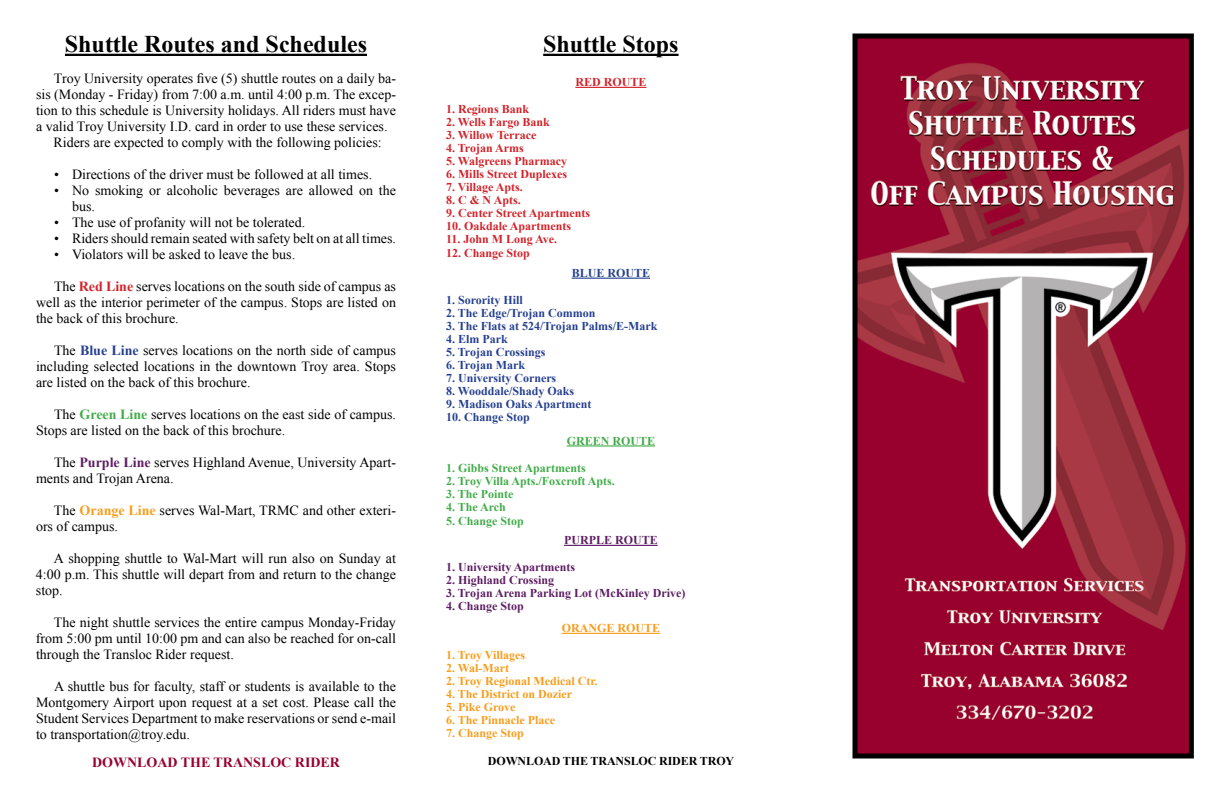
<style>
.page{position:relative;width:1224px;height:792px;background:#fff}
.page>*{position:absolute;margin:0;border:0;box-sizing:border-box;transform-origin:0 0}
.t1{font:700 24px "Times New Roman";color:#000}
.t2{font:14px/16px "Times New Roman";color:#000;text-align:justify}
.t3{font:700 14px "Times New Roman";color:#98002e}
.t4{font:700 12px "Times New Roman";color:#d2232a}
.t5{font:700 12px "Times New Roman";color:#25408f}
.t6{font:700 12px "Times New Roman";color:#f99d1c}
.t7{font:700 12px "Times New Roman";color:#5d1e63}
.t8{font:700 12px "Times New Roman";color:#41ad49}
.t9{font:700 12px "Times New Roman";letter-spacing:-.01em;color:#000}
.s1{font-weight:700;color:#d2232a}
.s2{font-weight:700;color:#25408f}
.s3{font-weight:700;color:#41ad49}
.s4{font-weight:700;color:#5d1e63}
.s5{font-weight:700;color:#f99d1c}
</style>
<div class="page">
<hr style="left:65px;top:54px;width:302px;height:2px;background:#000">
<hr style="left:543px;top:54px;width:136px;height:2px;background:#000">
<hr style="left:575px;top:87px;width:71px;height:1px;background:#d2232a">
<hr style="left:572px;top:278px;width:78px;height:1px;background:#25408f">
<hr style="left:567px;top:445px;width:88px;height:2px;background:#41ad49">
<hr style="left:564px;top:545px;width:94px;height:1px;background:#5d1e63">
<hr style="left:562px;top:633px;width:98px;height:1px;background:#f99d1c">
<img style="left:858px;top:40px;width:330px;height:712px">
<div style="left:852px;top:34px;width:342px;height:724px;border:5px solid #000"></div>
<h1 class="t1" style="left:65px;top:28px;width:304px">Shuttle Routes and Schedules</h1>
<p class="t2" style="left:54px;top:70px;width:344px">Troy University operates five (5) shuttle routes on a daily ba-</p>
<p class="t2" style="left:36px;top:86px;width:362px">sis (Monday - Friday) from 7:00 a.m. until 4:00 p.m. The excep-</p>
<p class="t2" style="left:36px;top:102px;width:362px">tion to this schedule is University holidays. All riders must have</p>
<p class="t2" style="left:36px;top:118px;width:353px">a valid Troy University I.D. card in order to use these services.</p>
<p class="t2" style="left:54px;top:134px;width:330px">Riders are expected to comply with the following policies:</p>
<p class="t2" style="left:54px;top:166px;width:320px">• Directions of the driver must be followed at all times.</p>
<p class="t2" style="left:72px;top:182px;width:326px;text-indent:-18px">• No smoking or alcoholic beverages are allowed on the bus.</p>
<p class="t2" style="left:54px;top:214px;width:253px">• The use of profanity will not be tolerated.</p>
<p class="t2" style="left:54px;top:230px;width:343px">• Riders should remain seated with safety belt on at all times.</p>
<p class="t2" style="left:54px;top:246px;width:243px">• Violators will be asked to leave the bus.</p>
<p class="t2" style="left:36px;top:278px;width:362px;text-indent:18px">The <span class="s1">Red Line</span> serves locations on the south side of campus as well as the interior perimeter of the campus. Stops are listed on the back of this brochure.</p>
<p class="t2" style="left:36px;top:342px;width:362px;text-indent:18px">The <span class="s2">Blue Line</span> serves locations on the north side of campus including selected locations in the downtown Troy area. Stops are listed on the back of this brochure.</p>
<p class="t2" style="left:36px;top:406px;width:362px;text-indent:18px">The <span class="s3">Green Line</span> serves locations on the east side of campus.<br>Stops are listed on the back of this brochure.</p>
<p class="t2" style="left:36px;top:454px;width:361px;text-indent:18px">The <span class="s4">Purple Line</span> serves Highland Avenue, University Apart&shy;ments and Trojan Arena.</p>
<p class="t2" style="left:36px;top:502px;width:361px;text-indent:18px">The <span class="s5">Orange Line</span> serves Wal-Mart, TRMC and other exteri&shy;ors of campus.</p>
<p class="t2" style="left:36px;top:550px;width:362px;text-indent:18px">A shopping shuttle to Wal-Mart will run also on Sunday at 4:00 p.m. This shuttle will depart from and return to the change stop.</p>
<p class="t2" style="left:36px;top:614px;width:362px;text-indent:18px">The night shuttle services the entire campus Monday-Friday from 5:00 pm until 10:00 pm and can also be reached for on-call through the Transloc Rider request.</p>
<p class="t2" style="left:36px;top:678px;width:362px;text-indent:18px">A shuttle bus for faculty, staff or students is available to the Montgomery Airport upon request at a set cost. Please call the Student Services Department to make reservations or send e-mail to transportation@troy.edu.</p>
<p class="t3" style="left:92px;top:752px;width:250px">DOWNLOAD THE TRANSLOC RIDER</p>
<h1 class="t1" style="left:543px;top:28px;width:137px">Shuttle Stops</h1>
<p class="t4" style="left:575px;top:74px;width:73px">RED ROUTE</p>
<p class="t4" style="left:446px;top:101px;width:85px">1. Regions Bank</p>
<p class="t4" style="left:446px;top:114px;width:105px">2. Wells Fargo Bank</p>
<p class="t4" style="left:446px;top:127px;width:92px">3. Willow Terrace</p>
<p class="t4" style="left:446px;top:140px;width:79px">4. Trojan Arms</p>
<p class="t4" style="left:446px;top:153px;width:123px">5. Walgreens Pharmacy</p>
<p class="t4" style="left:446px;top:166px;width:123px">6. Mills Street Duplexes</p>
<p class="t4" style="left:446px;top:179px;width:78px">7. Village Apts.</p>
<p class="t4" style="left:446px;top:192px;width:76px">8. C &amp; N Apts.</p>
<p class="t4" style="left:446px;top:205px;width:146px">9. Center Street Apartments</p>
<p class="t4" style="left:446px;top:218px;width:127px">10. Oakdale Apartments</p>
<p class="t4" style="left:446px;top:231px;width:113px">11. John M Long Ave.</p>
<p class="t4" style="left:446px;top:245px;width:85px">12. Change Stop</p>
<p class="t5" style="left:572px;top:265px;width:80px">BLUE ROUTE</p>
<p class="t5" style="left:446px;top:292px;width:78px">1. Sorority Hill</p>
<p class="t5" style="left:446px;top:305px;width:151px">2. The Edge/Trojan Common</p>
<p class="t5" style="left:446px;top:318px;width:213px">3. The Flats at 524/Trojan Palms/E-Mark</p>
<p class="t5" style="left:446px;top:331px;width:63px">4. Elm Park</p>
<p class="t5" style="left:446px;top:344px;width:101px">5. Trojan Crossings</p>
<p class="t5" style="left:446px;top:357px;width:81px">6. Trojan Mark</p>
<p class="t5" style="left:446px;top:370px;width:112px">7. University Corners</p>
<p class="t5" style="left:446px;top:383px;width:130px">8. Wooddale/Shady Oaks</p>
<p class="t5" style="left:446px;top:396px;width:147px">9. Madison Oaks Apartment</p>
<p class="t5" style="left:446px;top:409px;width:85px">10. Change Stop</p>
<p class="t8" style="left:567px;top:432px;width:90px">GREEN ROUTE</p>
<p class="t8" style="left:446px;top:460px;width:141px">1. Gibbs Street Apartments</p>
<p class="t8" style="left:446px;top:473px;width:170px">2. Troy Villa Apts./Foxcroft Apts.</p>
<p class="t8" style="left:446px;top:486px;width:69px">3. The Pointe</p>
<p class="t8" style="left:446px;top:499px;width:61px">4. The Arch</p>
<p class="t8" style="left:446px;top:513px;width:79px">5. Change Stop</p>
<p class="t7" style="left:564px;top:532px;width:95px">PURPLE ROUTE</p>
<p class="t7" style="left:446px;top:559px;width:130px">1. University Apartments</p>
<p class="t7" style="left:446px;top:572px;width:110px">2. Highland Crossing</p>
<p class="t7" style="left:446px;top:585px;width:241px">3. Trojan Arena Parking Lot (McKinley Drive)</p>
<p class="t7" style="left:446px;top:598px;width:79px">4. Change Stop</p>
<p class="t6" style="left:562px;top:620px;width:100px">ORANGE ROUTE</p>
<p class="t6" style="left:446px;top:647px;width:81px">1. Troy Villages</p>
<p class="t6" style="left:446px;top:660px;width:65px">2. Wal-Mart</p>
<p class="t6" style="left:446px;top:673px;width:153px">2. Troy Regional Medical Ctr.</p>
<p class="t6" style="left:446px;top:686px;width:128px">4. The District on Dozier</p>
<p class="t6" style="left:446px;top:699px;width:71px">5. Pike Grove</p>
<p class="t6" style="left:446px;top:712px;width:111px">6. The Pinnacle Place</p>
<p class="t6" style="left:446px;top:725px;width:79px">7. Change Stop</p>
<p class="t9" style="left:488px;top:753px;width:248px">DOWNLOAD THE TRANSLOC RIDER TROY</p>
</div>
